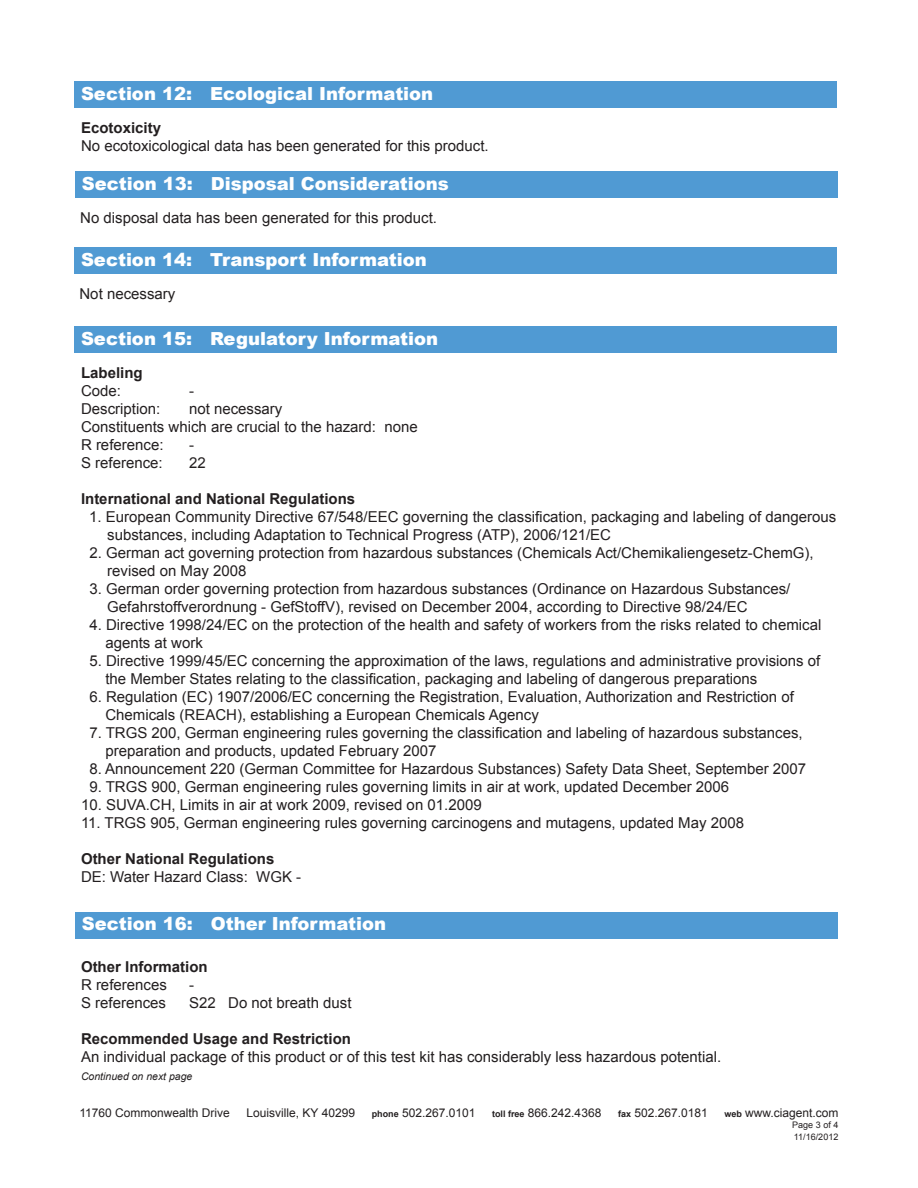
<style>
.page{position:relative;width:918px;height:1188px;background:#fff}
.page>*{position:absolute;margin:0;border:0;box-sizing:border-box;transform-origin:0 0}
.t1{font:900 18px "Arial";color:#fff}
.t2{font:15px/18px "Arial";color:#231f20}
.t3{font:700 15px "Arial";color:#231f20}
.t4{font:12px "Arial";color:#231f20}
.t5{font:italic 10.5px "Arial";color:#231f20}
.t6{font:9px "Arial";color:#231f20}
.s1{font-weight:700;font-size:9px}
</style>
<div class="page">
<div style="left:74px;top:81px;width:763px;height:27px;background:#509ad3"></div>
<div style="left:75px;top:171px;width:763px;height:27px;background:#509ad3"></div>
<div style="left:74px;top:247px;width:763px;height:27px;background:#509ad3"></div>
<div style="left:74px;top:326px;width:763px;height:27px;background:#509ad3"></div>
<div style="left:75px;top:912px;width:763px;height:27px;background:#509ad3"></div>
<p class="t1" style="left:81px;top:80px;width:354px">Section 12: Ecological Information</p>
<p class="t3" style="left:81px;top:118px;width:82px">Ecotoxicity</p>
<p class="t2" style="left:81px;top:137px;width:409px">No ecotoxicological data has been generated for this product.</p>
<p class="t1" style="left:82px;top:170px;width:369px">Section 13: Disposal Considerations</p>
<p class="t2" style="left:80px;top:209px;width:358px">No disposal data has been generated for this product.</p>
<p class="t1" style="left:81px;top:246px;width:347px">Section 14: Transport Information</p>
<p class="t2" style="left:80px;top:285px;width:97px">Not necessary</p>
<p class="t1" style="left:81px;top:325px;width:359px">Section 15: Regulatory Information</p>
<p class="t3" style="left:81px;top:363px;width:63px">Labeling</p>
<p class="t2" style="left:81px;top:382px;width:42px">Code:</p>
<p class="t2" style="left:189px;top:382px;width:6px">-</p>
<p class="t2" style="left:81px;top:400px;width:81px">Description:</p>
<p class="t2" style="left:189px;top:400px;width:95px">not necessary</p>
<p class="t2" style="left:81px;top:418px;width:338px">Constituents which are crucial to the hazard: none</p>
<p class="t2" style="left:81px;top:436px;width:84px">R reference:</p>
<p class="t2" style="left:189px;top:436px;width:6px">-</p>
<p class="t2" style="left:81px;top:454px;width:83px">S reference:</p>
<p class="t2" style="left:189px;top:454px;width:18px">22</p>
<p class="t3" style="left:81px;top:489px;width:276px">International and National Regulations</p>
<p class="t2" style="left:107px;top:508px;width:730px;text-indent:-18px">1. European Community Directive 67/548/EEC governing the classification, packaging and labeling of dangerous substances, including Adaptation to Technical Progress (ATP), 2006/121/EC</p>
<p class="t2" style="left:107px;top:544px;width:708px;text-indent:-18px">2. German act governing protection from hazardous substances (Chemicals Act/Chemikaliengesetz-ChemG), revised on May 2008</p>
<p class="t2" style="left:107px;top:580px;width:685px;text-indent:-18px">3. German order governing protection from hazardous substances (Ordinance on Hazardous Substances/<br>Gefahrstoffverordnung - GefStoffV), revised on December 2004, according to Directive 98/24/EC</p>
<p class="t2" style="left:105px;top:616px;width:717px;text-indent:-16px">4. Directive 1998/24/EC on the protection of the health and safety of workers from the risks related to chemical agents at work</p>
<p class="t2" style="left:105px;top:652px;width:717px;text-indent:-16px">5. Directive 1999/45/EC concerning the approximation of the laws, regulations and administrative provisions of the Member States relating to the classification, packaging and labeling of dangerous preparations</p>
<p class="t2" style="left:105px;top:688px;width:690px;text-indent:-16px">6. Regulation (EC) 1907/2006/EC concerning the Registration, Evaluation, Authorization and Restriction of<br>Chemicals (REACH), establishing a European Chemicals Agency</p>
<p class="t2" style="left:105px;top:724px;width:699px;text-indent:-16px">7. TRGS 200, German engineering rules governing the classification and labeling of hazardous substances, preparation and products, updated February 2007</p>
<p class="t2" style="left:89px;top:760px;width:718px">8. Announcement 220 (German Committee for Hazardous Substances) Safety Data Sheet, September 2007</p>
<p class="t2" style="left:89px;top:778px;width:641px">9. TRGS 900, German engineering rules governing limits in air at work, updated December 2006</p>
<p class="t2" style="left:81px;top:796px;width:402px">10. SUVA.CH, Limits in air at work 2009, revised on 01.2009</p>
<p class="t2" style="left:81px;top:814px;width:665px">11. TRGS 905, German engineering rules governing carcinogens and mutagens, updated May 2008</p>
<p class="t3" style="left:81px;top:849px;width:195px">Other National Regulations</p>
<p class="t2" style="left:81px;top:868px;width:222px">DE: Water Hazard Class: WGK -</p>
<p class="t1" style="left:82px;top:911px;width:306px">Section 16: Other Information</p>
<p class="t3" style="left:81px;top:956px;width:128px">Other Information</p>
<p class="t2" style="left:81px;top:976px;width:87px">R references</p>
<p class="t2" style="left:189px;top:976px;width:6px">-</p>
<p class="t2" style="left:81px;top:994px;width:87px">S references</p>
<p class="t2" style="left:189px;top:994px;width:164px">S22 Do not breath dust</p>
<p class="t3" style="left:81px;top:1028px;width:272px">Recommended Usage and Restriction</p>
<p class="t2" style="left:81px;top:1048px;width:642px">An individual package of this product or of this test kit has considerably less hazardous potential.</p>
<p class="t5" style="left:81px;top:1069px;width:113px">Continued on next page</p>
<p class="t4" style="left:79px;top:1104px;width:152px">11760 Commonwealth Drive</p>
<p class="t4" style="left:247px;top:1104px;width:110px">Louisville, KY 40299</p>
<p class="t4" style="left:372px;top:1104px;width:105px"><span class="s1">phone</span> 502.267.0101</p>
<p class="t4" style="left:492px;top:1104px;width:111px"><span class="s1">toll free</span> 866.242.4368</p>
<p class="t4" style="left:618px;top:1104px;width:91px"><span class="s1">fax</span> 502.267.0181</p>
<p class="t4" style="left:724px;top:1104px;width:116px"><span class="s1">web</span> www.ciagent.com</p>
<p class="t6" style="left:792px;top:1119px;width:48px">Page 3 of 4</p>
<p class="t6" style="left:794px;top:1131px;width:46px">11/16/2012</p>
</div>
